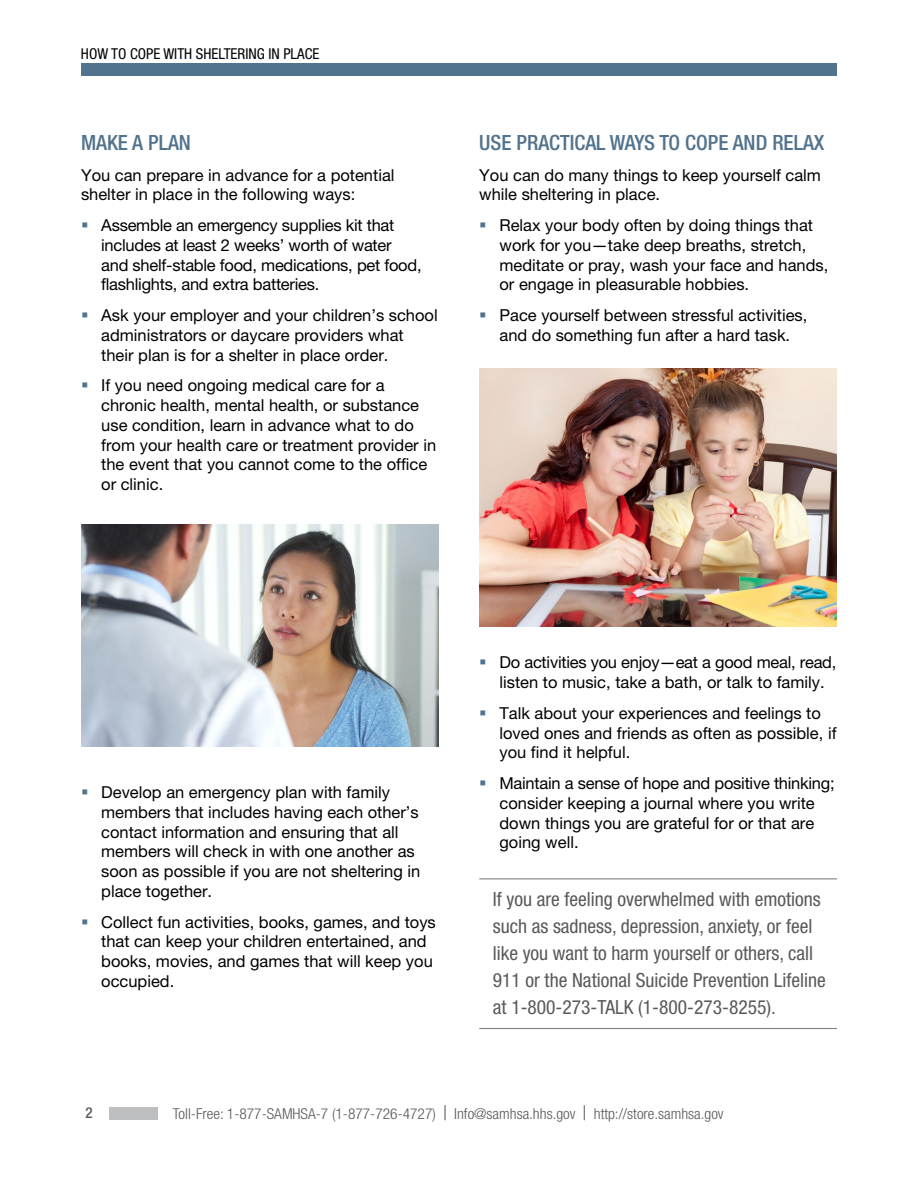
<style>
.page{position:relative;width:918px;height:1188px;background:#fff}
.page>*{position:absolute;margin:0;border:0;box-sizing:border-box;transform-origin:0 0}
.Heading_3{font:500 condensed 21px "Helvetica Neue LT Pro";color:#52738d}
.Callout{font:condensed 19.5px/27px "Helvetica Neue LT Pro";color:#58595b}
.Body_Text{font:16.5px/19.8px "Helvetica Neue LT Pro";color:#000}
.t1{font:300 condensed 15px "Helvetica Neue LT Pro";color:#58595b}
.t2{font:condensed 15px "Helvetica Neue LT Pro";color:#000}
.t3{font:500 condensed 15px "Helvetica Neue LT Pro";color:#58595b}
.s1{font-weight:400;font-stretch:normal}
</style>
<div class="page">
<div style="left:109px;top:1108px;width:48px;height:12px;background:#bcbec0"></div>
<div style="left:81px;top:64px;width:756px;height:12px;background:#52738d"></div>
<img style="left:81px;top:524px;width:358px;height:223px">
<hr style="left:479px;top:878px;width:358px;height:1px;background:#808285">
<hr style="left:479px;top:1028px;width:358px;height:1px;background:#808285">
<img style="left:479px;top:369px;width:358px;height:257px">
<p class="t2" style="left:81px;top:45px;width:240px">HOW TO COPE WITH SHELTERING IN PLACE</p>
<h3 class="Heading_3" style="left:81px;top:130px;width:112px">MAKE A PLAN</h3>
<p class="Body_Text" style="left:81px;top:165px;width:315px">You can prepare in advance for a potential shelter in place in the following ways:</p>
<p class="Body_Text" style="left:101px;top:215px;width:322px">Assemble an emergency supplies kit that includes at least 2 weeks’ worth of water and shelf-stable food, medications, pet food, flashlights, and extra batteries.</p>
<p class="Body_Text" style="left:101px;top:305px;width:338px">Ask your employer and your children’s school administrators or daycare providers what their plan is for a shelter in place order.</p>
<p class="Body_Text" style="left:101px;top:375px;width:336px">If you need ongoing medical care for a chronic health, mental health, or substance use condition, learn in advance what to do from your health care or treatment provider in the event that you cannot come to the office or clinic.</p>
<h3 class="Heading_3" style="left:479px;top:130px;width:347px">USE PRACTICAL WAYS TO COPE AND RELAX</h3>
<p class="Body_Text" style="left:479px;top:165px;width:343px">You can do many things to keep yourself calm while sheltering in place.</p>
<p class="Body_Text" style="left:499px;top:215px;width:330px">Relax your body often by doing things that work for you—take deep breaths, stretch, meditate or pray, wash your face and hands, or engage in pleasurable hobbies.</p>
<p class="Body_Text" style="left:499px;top:305px;width:309px">Pace yourself between stressful activities, and do something fun after a hard task.</p>
<p class="Body_Text" style="left:101px;top:782px;width:321px">Develop an emergency plan with family members that includes having each other’s contact information and ensuring that all members will check in with one another as soon as possible if you are not sheltering in place together.</p>
<p class="Body_Text" style="left:101px;top:912px;width:336px">Collect fun activities, books, games, and toys that can keep your children entertained, and books, movies, and games that will keep you occupied.</p>
<p class="Body_Text" style="left:499px;top:652px;width:338px">Do activities you enjoy—eat a good meal, read, listen to music, take a bath, or talk to family.</p>
<p class="Body_Text" style="left:499px;top:703px;width:339px">Talk about your experiences and feelings to loved ones and friends as often as possible, if you find it helpful.</p>
<p class="Body_Text" style="left:499px;top:773px;width:337px">Maintain a sense of hope and positive thinking; consider keeping a journal where you write down things you are grateful for or that are going well.</p>
<p class="Callout" style="left:493px;top:886px;width:335px">If you are feeling overwhelmed with emotions such as sadness, depression, anxiety, or feel like you want to harm yourself or others, call 911 or the National Suicide Prevention Lifeline at 1-800-273-TALK (1-800-273-8255).</p>
<p class="t3" style="left:85px;top:1104px;width:9px">2</p>
<p class="t1" style="left:173px;top:1105px;width:552px">Toll-Free: 1-877-SAMHSA-7 (1-877-726-4727) <span class="s1">|</span> Info@samhsa.hhs.gov <span class="s1">|</span> http://store.samhsa.gov</p>
</div>
